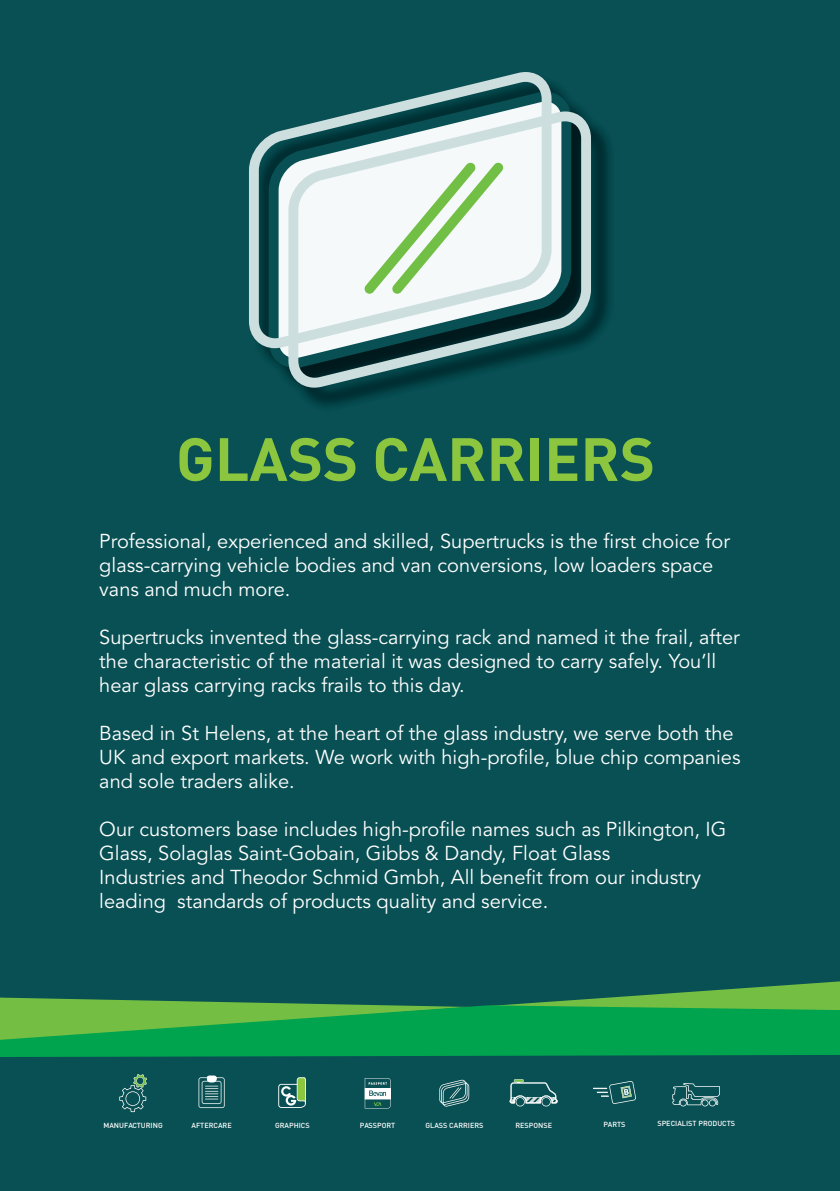
<style>
.page{position:relative;width:840px;height:1191px;background:#fff}
.page>*{position:absolute;margin:0;border:0;box-sizing:border-box;transform-origin:0 0}
.t1{font:700 60px "DIN";color:#8bc63e}
.t2{font:20px/24px "Avenir";color:#fff}
.t3{font:500 7.2px "DIN";color:#fff}
</style>
<div class="page">
<div style="left:0;top:0;width:839px;height:1191px;background:#095054"></div>
<svg style="left:0;top:981px;width:839px;height:131px"></svg>
<img style="left:261px;top:84px;width:349px;height:322px">
<svg style="left:249px;top:72px;width:302px;height:276px"></svg>
<svg style="left:288px;top:111px;width:302px;height:277px"></svg>
<h1 class="t1" style="left:176px;top:420px;width:480px">GLASS CARRIERS</h1>
<p class="t2" style="left:99px;top:530px;width:631px">Professional, experienced and skilled, Supertrucks is the first choice for glass-carrying vehicle bodies and van conversions, low loaders space vans and much more.</p>
<p class="t2" style="left:99px;top:626px;width:641px">Supertrucks invented the glass-carrying rack and named it the frail, after the characteristic of the material it was designed to carry safely. You’ll hear glass carrying racks frails to this day.</p>
<p class="t2" style="left:99px;top:722px;width:642px">Based in St Helens, at the heart of the glass industry, we serve both the<br>UK and export markets. We work with high-profile, blue chip companies and sole traders alike.</p>
<p class="t2" style="left:99px;top:818px;width:628px">Our customers base includes high-profile names such as Pilkington, IG Glass, Solaglas Saint-Gobain, Gibbs &amp; Dandy, Float Glass<br>Industries and Theodor Schmid Gmbh, All benefit from our industry leading standards of products quality and service.</p>
<p class="t3" style="left:103px;top:1120px;width:61px">MANUFACTURING</p>
<p class="t3" style="left:191px;top:1120px;width:42px">AFTERCARE</p>
<p class="t3" style="left:275px;top:1120px;width:36px">GRAPHICS</p>
<p class="t3" style="left:359px;top:1120px;width:37px">PASSPORT</p>
<p class="t3" style="left:425px;top:1120px;width:60px">GLASS CARRIERS</p>
<p class="t3" style="left:515px;top:1120px;width:38px">RESPONSE</p>
<p class="t3" style="left:603px;top:1120px;width:23px">PARTS</p>
<p class="t3" style="left:657px;top:1119px;width:79px">SPECIALIST PRODUCTS</p>
</div>
